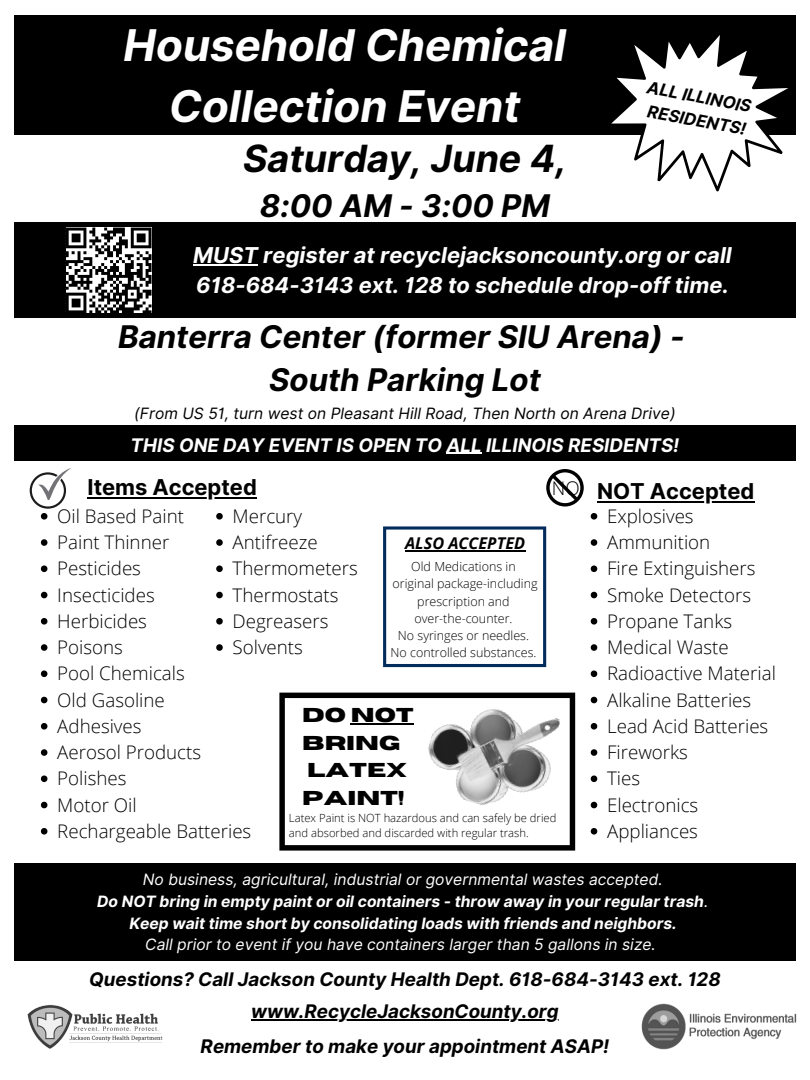
<style>
.page{position:relative;width:810px;height:1080px;background:#fff}
.page>*{position:absolute;margin:0;border:0;box-sizing:border-box;transform-origin:0 0}
.t1{font:italic 700 43.75px/60.9px "Inter";color:#fff;text-align:center}
.t2{font:italic 700 37.5px "Inter";color:#000}
.t3{font:italic 700 31.25px "Inter";color:#000}
.t4{font:italic 700 21.88px "Inter";color:#fff}
.t5{font:700 21.88px "Inter";color:#000}
.t6{font:700 20px/27.6px "Horizon";color:#000}
.t7{font:300 18.75px "Open Sans";color:#000}
.t8{font:italic 700 18.75px "Inter";color:#000}
.t9{font:italic 700 18.75px "Inter";color:#fff}
.t10{font:italic 700 16.88px "Inter";color:#000}
.t11{font:italic 700 16.25px "Open Sans";color:#000}
.t12{font:italic 700 15.62px "Inter";color:#fff}
.t13{font:italic 15.62px "Inter";color:#fff}
.t14{font:italic 15.62px "Inter";color:#000}
.t15{font:300 12.5px/17.3px "Open Sans";color:#000;text-align:center}
.t16{font:300 11.25px/15.5px "Open Sans";color:#000}
.s1{font-weight:400}
</style>
<div class="page">
<div style="left:14px;top:15px;width:782px;height:120px;background:#000"></div>
<div style="left:14px;top:223px;width:782px;height:95px;background:#000"></div>
<div style="left:14px;top:425px;width:782px;height:36px;background:#000"></div>
<div style="left:14px;top:863px;width:782px;height:98px;background:#000"></div>
<svg style="left:66px;top:228px;width:86px;height:85px"></svg>
<svg style="left:611px;top:35px;width:177px;height:157px;fill:#fff"></svg>
<img style="left:27px;top:1004px;width:136px;height:45px">
<img style="left:641px;top:1003px;width:155px;height:47px">
<svg style="left:279px;top:693px;width:296px;height:158px"></svg>
<img style="left:417px;top:692px;width:149px;height:129px">
<svg style="left:546px;top:469px;width:38px;height:38px"></svg>
<svg style="left:383px;top:526px;width:163px;height:141px"></svg>
<hr style="left:193px;top:264px;width:65px;height:2px;background:#fff">
<hr style="left:446px;top:453px;width:36px;height:1px;background:#fff">
<hr style="left:251px;top:1019px;width:308px;height:2px;background:#000">
<hr style="left:88px;top:497px;width:169px;height:2px;background:#000">
<svg style="left:30px;top:468px;width:41px;height:52px"></svg>
<svg style="left:41px;top:539px;width:6px;height:7px"></svg>
<svg style="left:41px;top:565px;width:6px;height:7px"></svg>
<svg style="left:41px;top:592px;width:6px;height:6px"></svg>
<svg style="left:41px;top:618px;width:6px;height:7px"></svg>
<svg style="left:41px;top:644px;width:6px;height:7px"></svg>
<svg style="left:41px;top:670px;width:6px;height:7px"></svg>
<svg style="left:41px;top:697px;width:6px;height:6px"></svg>
<svg style="left:41px;top:723px;width:6px;height:7px"></svg>
<svg style="left:41px;top:749px;width:6px;height:7px"></svg>
<svg style="left:41px;top:775px;width:6px;height:7px"></svg>
<svg style="left:41px;top:802px;width:6px;height:6px"></svg>
<svg style="left:41px;top:828px;width:6px;height:7px"></svg>
<svg style="left:216px;top:513px;width:7px;height:7px"></svg>
<svg style="left:216px;top:539px;width:7px;height:7px"></svg>
<svg style="left:216px;top:565px;width:7px;height:7px"></svg>
<svg style="left:216px;top:592px;width:7px;height:6px"></svg>
<svg style="left:216px;top:618px;width:7px;height:7px"></svg>
<svg style="left:216px;top:644px;width:7px;height:7px"></svg>
<hr style="left:597px;top:501px;width:157px;height:2px;background:#000">
<svg style="left:591px;top:513px;width:6px;height:7px"></svg>
<svg style="left:591px;top:539px;width:6px;height:7px"></svg>
<svg style="left:591px;top:565px;width:6px;height:7px"></svg>
<svg style="left:591px;top:592px;width:6px;height:6px"></svg>
<svg style="left:591px;top:618px;width:6px;height:7px"></svg>
<svg style="left:591px;top:644px;width:6px;height:7px"></svg>
<svg style="left:591px;top:670px;width:6px;height:7px"></svg>
<svg style="left:591px;top:697px;width:6px;height:6px"></svg>
<svg style="left:591px;top:723px;width:6px;height:7px"></svg>
<svg style="left:591px;top:749px;width:6px;height:7px"></svg>
<svg style="left:591px;top:775px;width:6px;height:7px"></svg>
<svg style="left:591px;top:802px;width:6px;height:6px"></svg>
<svg style="left:591px;top:828px;width:6px;height:7px"></svg>
<hr style="left:351px;top:723px;width:63px;height:2px;background:#000">
<hr style="left:405px;top:550px;width:120px;height:1px;background:#000">
<p class="t1" style="left:124px;top:14px;width:444px">Household Chemical<br>Collection Event</p>
<p class="t2" style="left:243px;top:135px;width:325px">Saturday, June 4,</p>
<p class="t3" style="left:260px;top:187px;width:292px">8:00 AM - 3:00 PM</p>
<p class="t4" style="left:193px;top:242px;width:540px">MUST register at recyclejacksoncounty.org or call</p>
<p class="t4" style="left:196px;top:272px;width:534px">618-684-3143 ext. 128 to schedule drop-off time.</p>
<p class="t3" style="left:118px;top:318px;width:568px">Banterra Center (former SIU Arena) -</p>
<p class="t3" style="left:269px;top:361px;width:273px">South Parking Lot</p>
<p class="t14" style="left:134px;top:404px;width:543px">(From US 51, turn west on Pleasant Hill Road, Then North on Arena Drive)</p>
<p class="t9" style="left:131px;top:434px;width:550px">THIS ONE DAY EVENT IS OPEN TO ALL ILLINOIS RESIDENTS!</p>
<p class="t10" style="left:649px;top:77px;width:107px;rotate:11deg">ALL ILLINOIS</p>
<p class="t10" style="left:650px;top:101px;width:102px;rotate:11deg">RESIDENTS!</p>
<p class="t5" style="left:88px;top:474px;width:171px">Items Accepted</p>
<p class="t7" style="left:57px;top:503px;width:128px">Oil Based Paint</p>
<p class="t7" style="left:57px;top:529px;width:114px">Paint Thinner</p>
<p class="t7" style="left:57px;top:555px;width:85px">Pesticides</p>
<p class="t7" style="left:57px;top:582px;width:99px">Insecticides</p>
<p class="t7" style="left:57px;top:608px;width:91px">Herbicides</p>
<p class="t7" style="left:57px;top:634px;width:67px">Poisons</p>
<p class="t7" style="left:57px;top:660px;width:129px">Pool Chemicals</p>
<p class="t7" style="left:57px;top:687px;width:109px">Old Gasoline</p>
<p class="t7" style="left:57px;top:713px;width:86px">Adhesives</p>
<p class="t7" style="left:57px;top:739px;width:145px">Aerosol Products</p>
<p class="t7" style="left:57px;top:765px;width:71px">Polishes</p>
<p class="t7" style="left:57px;top:792px;width:81px">Motor Oil</p>
<p class="t7" style="left:57px;top:818px;width:196px">Rechargeable Batteries</p>
<p class="t7" style="left:552px;top:475px;width:29px">NO</p>
<p class="t7" style="left:233px;top:503px;width:71px">Mercury</p>
<p class="t7" style="left:233px;top:529px;width:87px">Antifreeze</p>
<p class="t7" style="left:233px;top:555px;width:127px">Thermometers</p>
<p class="t7" style="left:233px;top:582px;width:107px">Thermostats</p>
<p class="t7" style="left:233px;top:608px;width:97px">Degreasers</p>
<p class="t7" style="left:233px;top:634px;width:72px">Solvents</p>
<p class="t11" style="left:405px;top:532px;width:122px">ALSO ACCEPTED</p>
<p class="t15" style="left:411px;top:558px;width:106px">Old Medications in</p>
<p class="t15" style="left:393px;top:575px;width:147px">original package-including prescription and</p>
<p class="t15" style="left:414px;top:609px;width:100px">over-the-counter.</p>
<p class="t15" style="left:398px;top:627px;width:133px">No syringes or needles.</p>
<p class="t15" style="left:391px;top:644px;width:147px">No controlled substances.</p>
<p class="t6" style="left:302px;top:702px;width:113px">DO NOT<br>BRING</p>
<p class="t6" style="left:302px;top:757px;width:106px">LATEX<br>PAINT!</p>
<p class="t16" style="left:289px;top:810px;width:269px">Latex Paint is NOT hazardous and can safely be dried and absorbed and discarded with regular trash.</p>
<p class="t5" style="left:597px;top:478px;width:159px">NOT Accepted</p>
<p class="t7" style="left:607px;top:503px;width:88px">Explosives</p>
<p class="t7" style="left:607px;top:529px;width:105px">Ammunition</p>
<p class="t7" style="left:607px;top:555px;width:150px">Fire Extinguishers</p>
<p class="t7" style="left:607px;top:582px;width:146px">Smoke Detectors</p>
<p class="t7" style="left:607px;top:608px;width:127px">Propane Tanks</p>
<p class="t7" style="left:607px;top:634px;width:123px">Medical Waste</p>
<p class="t7" style="left:607px;top:660px;width:170px">Radioactive Material</p>
<p class="t7" style="left:607px;top:687px;width:146px">Alkaline Batteries</p>
<p class="t7" style="left:607px;top:713px;width:163px">Lead Acid Batteries</p>
<p class="t7" style="left:607px;top:739px;width:82px">Fireworks</p>
<p class="t7" style="left:607px;top:765px;width:35px">Ties</p>
<p class="t7" style="left:607px;top:792px;width:93px">Electronics</p>
<p class="t7" style="left:607px;top:818px;width:92px">Appliances</p>
<p class="t13" style="left:143px;top:870px;width:521px">No business, agricultural, industrial or governmental wastes accepted.</p>
<p class="t12" style="left:97px;top:892px;width:613px">Do NOT bring in empty paint or oil containers - throw away in your regular trash<span class="s1">.</span></p>
<p class="t12" style="left:129px;top:914px;width:549px">Keep wait time short by consolidating loads with friends and neighbors.</p>
<p class="t13" style="left:145px;top:935px;width:512px">Call prior to event if you have containers larger than 5 gallons in size.</p>
<p class="t8" style="left:89px;top:968px;width:633px">Questions? Call Jackson County Health Dept. 618-684-3143 ext. 128</p>
<p class="t8" style="left:251px;top:1000px;width:309px">www.RecycleJacksonCounty.org</p>
<p class="t8" style="left:201px;top:1035px;width:410px">Remember to make your appointment ASAP!</p>
</div>
